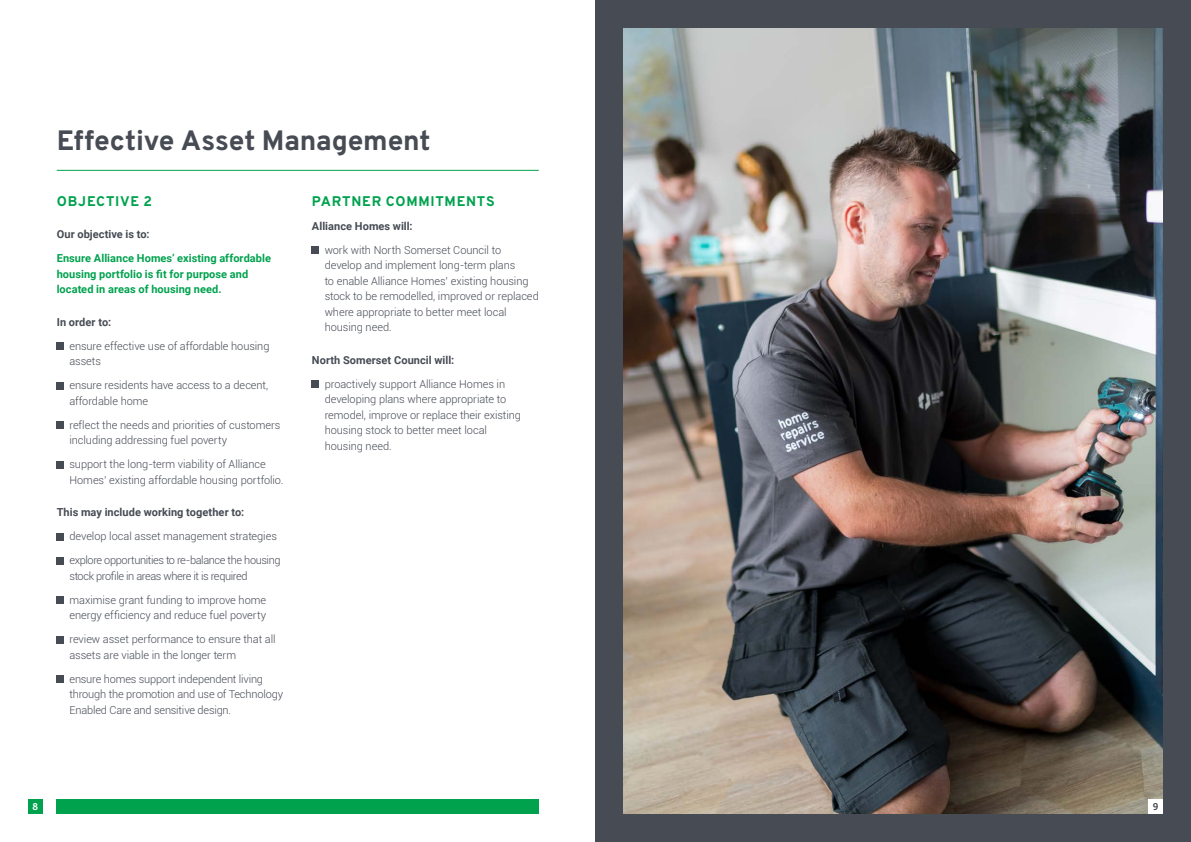
<style>
.page{position:relative;width:1191px;height:842px;background:#fff}
.page>*{position:absolute;margin:0;border:0;box-sizing:border-box;transform-origin:0 0}
.t1{font:800 28px "Overpass";letter-spacing:-.005em;color:#464b54}
.t2{font:800 14px "Overpass";letter-spacing:.05em;color:#00a24e}
.t3{font:300 11px/15.5px "Roboto";letter-spacing:-.005em;color:#464b54}
.t4{font:700 11px "Roboto";letter-spacing:.005em;color:#464b54}
.t5{font:700 11px/15.5px "Roboto";letter-spacing:.005em;color:#00a24e}
.t6{font:300 11px/15.5px "Roboto";letter-spacing:-.035em;color:#464b54}
.t7{font:700 10px "FS Albert";color:#464b54}
.t8{font:700 10px "FS Albert";color:#fff}
</style>
<div class="page">
<div style="left:595px;top:0;width:596px;height:842px;background:#464b54"></div>
<img style="left:624px;top:28px;width:538px;height:786px">
<div style="left:1148px;top:799px;width:14px;height:15px;background:#fff"></div>
<hr style="left:57px;top:170px;width:482px;height:1px;background:#00a24e">
<div style="left:57px;top:343px;width:7px;height:7px;background:#464b54"></div>
<div style="left:57px;top:382px;width:7px;height:7px;background:#464b54"></div>
<div style="left:57px;top:422px;width:7px;height:7px;background:#464b54"></div>
<div style="left:57px;top:461px;width:7px;height:7px;background:#464b54"></div>
<div style="left:57px;top:533px;width:7px;height:7px;background:#464b54"></div>
<div style="left:57px;top:557px;width:7px;height:7px;background:#464b54"></div>
<div style="left:57px;top:597px;width:7px;height:7px;background:#464b54"></div>
<div style="left:57px;top:636px;width:7px;height:7px;background:#464b54"></div>
<div style="left:57px;top:676px;width:7px;height:7px;background:#464b54"></div>
<div style="left:312px;top:247px;width:7px;height:7px;background:#464b54"></div>
<div style="left:312px;top:381px;width:7px;height:7px;background:#464b54"></div>
<div style="left:28px;top:799px;width:15px;height:15px;background:#00a24e"></div>
<div style="left:57px;top:799px;width:482px;height:15px;background:#00a24e"></div>
<p class="t1" style="left:57px;top:123px;width:375px">Effective Asset Management</p>
<p class="t2" style="left:57px;top:192px;width:97px">OBJECTIVE 2</p>
<p class="t4" style="left:57px;top:227px;width:94px">Our objective is to:</p>
<p class="t5" style="left:57px;top:250px;width:216px">Ensure Alliance Homes’ existing affordable housing portfolio is fit for purpose and located in areas of housing need.</p>
<p class="t4" style="left:57px;top:314px;width:56px">In order to:</p>
<p class="t3" style="left:69px;top:338px;width:201px">ensure effective use of affordable housing assets</p>
<p class="t3" style="left:69px;top:377px;width:200px">ensure residents have access to a decent, affordable home</p>
<p class="t3" style="left:69px;top:417px;width:212px">reflect the needs and priorities of customers including addressing fuel poverty</p>
<p class="t3" style="left:69px;top:456px;width:216px">support the long-term viability of Alliance<br>Homes’ existing affordable housing portfolio.</p>
<p class="t4" style="left:57px;top:505px;width:189px">This may include working together to:</p>
<p class="t3" style="left:69px;top:528px;width:209px">develop local asset management strategies</p>
<p class="t6" style="left:69px;top:552px;width:212px">explore opportunities to re-balance the housing stock profile in areas where it is required</p>
<p class="t3" style="left:69px;top:592px;width:198px">maximise grant funding to improve home energy efficiency and reduce fuel poverty</p>
<p class="t3" style="left:69px;top:631px;width:208px">review asset performance to ensure that all assets are viable in the longer term</p>
<p class="t3" style="left:69px;top:671px;width:215px">ensure homes support independent living through the promotion and use of Technology<br>Enabled Care and sensitive design.</p>
<p class="t2" style="left:312px;top:192px;width:184px">PARTNER COMMITMENTS</p>
<p class="t4" style="left:312px;top:218px;width:102px">Alliance Homes will:</p>
<p class="t3" style="left:325px;top:242px;width:216px">work with North Somerset Council to develop and implement long-term plans<br>to enable Alliance Homes’ existing housing stock to be remodelled, improved or replaced where appropriate to better meet local housing need.</p>
<p class="t4" style="left:312px;top:352px;width:144px">North Somerset Council will:</p>
<p class="t3" style="left:325px;top:376px;width:198px">proactively support Alliance Homes in developing plans where appropriate to remodel, improve or replace their existing housing stock to better meet local housing need.</p>
<p class="t8" style="left:33px;top:799px;width:7px">8</p>
<p class="t7" style="left:1152px;top:799px;width:7px">9</p>
</div>
